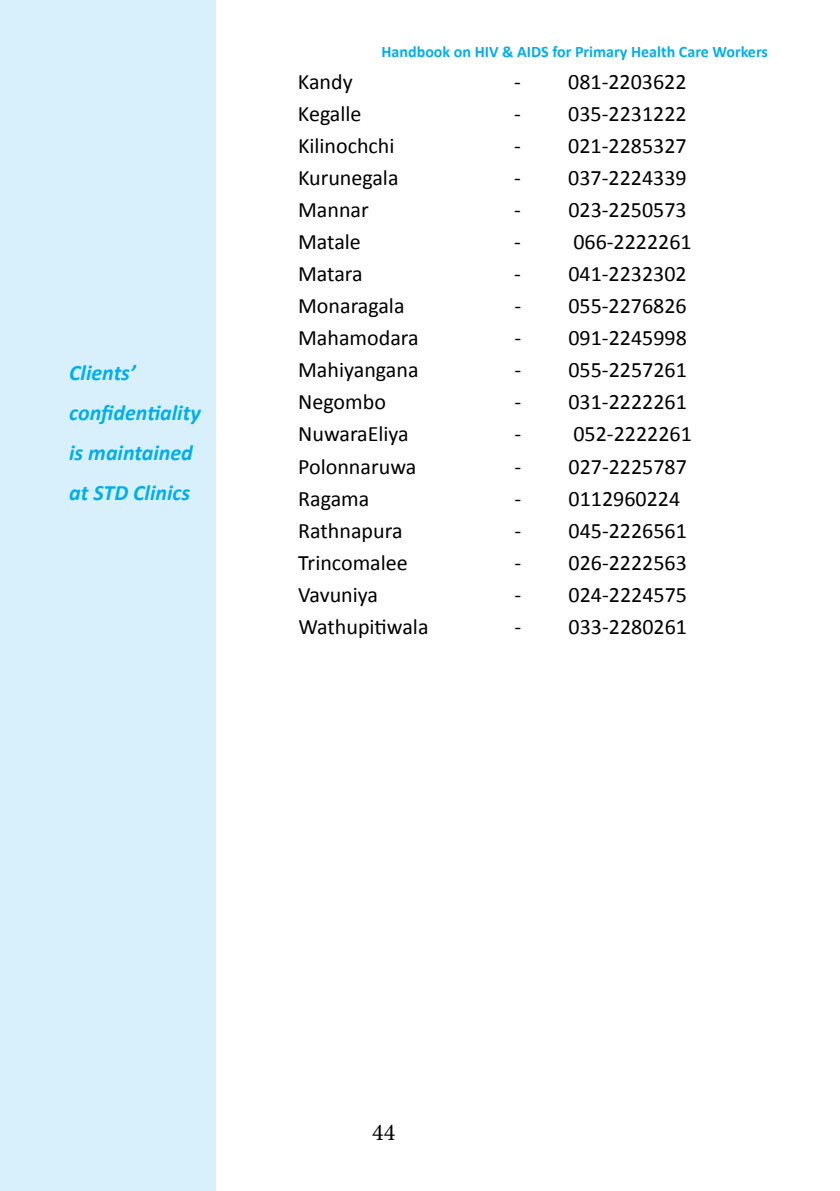
<style>
.page{position:relative;width:840px;height:1191px;background:#fff}
.page>*{position:absolute;margin:0;border:0;box-sizing:border-box;transform-origin:0 0}
.t1{font:24px "Minion Pro";color:#000}
.t2{font:22px "Calibri";color:#000}
.t3{font:italic 700 22px/40px "Calibri";color:#00aeef}
.t4{font:700 16px "Calibri";color:#00aeef}
</style>
<div class="page">
<div style="left:0;top:0;width:215px;height:1191px;background:#d7f0fc"></div>
<p class="t3" style="left:69px;top:353px;width:133px">Clients’ confidentiality is maintained at STD Clinics</p>
<p class="t4" style="left:381px;top:42px;width:387px">Handbook on HIV &amp; AIDS for Primary Health Care Workers</p>
<p class="t2" style="left:298px;top:67px;width:56px">Kandy</p>
<p class="t2" style="left:514px;top:67px;width:174px">- 081-2203622</p>
<p class="t2" style="left:298px;top:99px;width:65px">Kegalle</p>
<p class="t2" style="left:514px;top:99px;width:174px">- 035-2231222</p>
<p class="t2" style="left:298px;top:131px;width:98px">Kilinochchi</p>
<p class="t2" style="left:514px;top:131px;width:174px">- 021-2285327</p>
<p class="t2" style="left:298px;top:164px;width:102px">Kurunegala</p>
<p class="t2" style="left:514px;top:164px;width:174px">- 037-2224339</p>
<p class="t2" style="left:298px;top:196px;width:72px">Mannar</p>
<p class="t2" style="left:514px;top:196px;width:174px">- 023-2250573</p>
<p class="t2" style="left:298px;top:228px;width:64px">Matale</p>
<p class="t2" style="left:514px;top:228px;width:179px">- 066-2222261</p>
<p class="t2" style="left:298px;top:260px;width:66px">Matara</p>
<p class="t2" style="left:514px;top:260px;width:174px">- 041-2232302</p>
<p class="t2" style="left:298px;top:292px;width:108px">Monaragala</p>
<p class="t2" style="left:514px;top:292px;width:174px">- 055-2276826</p>
<p class="t2" style="left:298px;top:324px;width:122px">Mahamodara</p>
<p class="t2" style="left:514px;top:324px;width:174px">- 091-2245998</p>
<p class="t2" style="left:298px;top:356px;width:122px">Mahiyangana</p>
<p class="t2" style="left:514px;top:356px;width:174px">- 055-2257261</p>
<p class="t2" style="left:298px;top:388px;width:89px">Negombo</p>
<p class="t2" style="left:514px;top:388px;width:174px">- 031-2222261</p>
<p class="t2" style="left:298px;top:420px;width:112px">NuwaraEliya</p>
<p class="t2" style="left:514px;top:420px;width:179px">- 052-2222261</p>
<p class="t2" style="left:298px;top:452px;width:120px">Polonnaruwa</p>
<p class="t2" style="left:514px;top:452px;width:174px">- 027-2225787</p>
<p class="t2" style="left:298px;top:484px;width:73px">Ragama</p>
<p class="t2" style="left:514px;top:484px;width:167px">- 0112960224</p>
<p class="t2" style="left:298px;top:516px;width:106px">Rathnapura</p>
<p class="t2" style="left:514px;top:516px;width:174px">- 045-2226561</p>
<p class="t2" style="left:298px;top:548px;width:111px">Trincomalee</p>
<p class="t2" style="left:514px;top:548px;width:174px">- 026-2222563</p>
<p class="t2" style="left:298px;top:581px;width:81px">Vavuniya</p>
<p class="t2" style="left:514px;top:581px;width:174px">- 024-2224575</p>
<p class="t2" style="left:298px;top:613px;width:132px">Wathupitiwala</p>
<p class="t2" style="left:514px;top:613px;width:174px">- 033-2280261</p>
<p class="t1" style="left:372px;top:1116px;width:25px">44</p>
</div>
